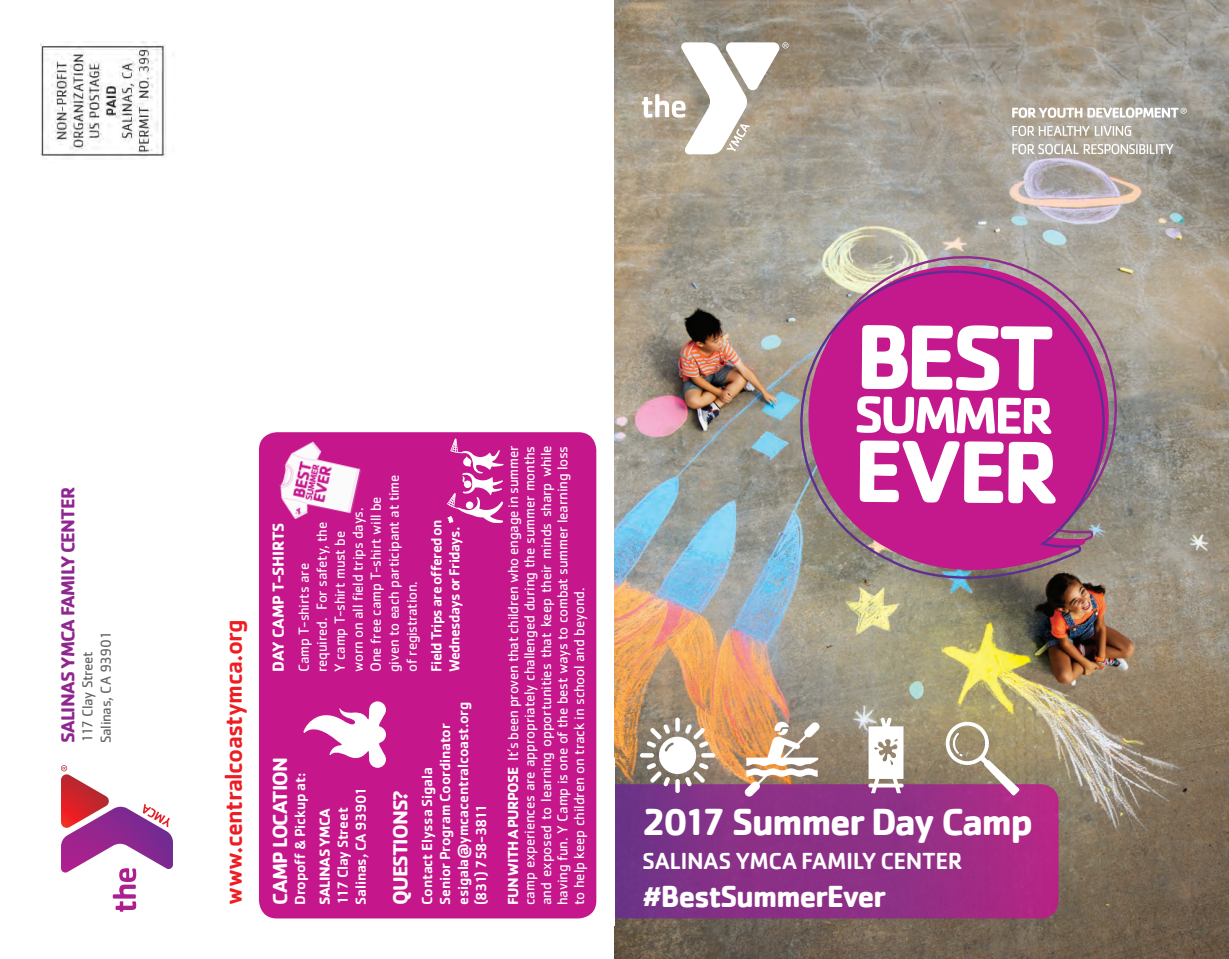
<style>
.page{position:relative;width:1229px;height:959px;background:#fff}
.page>*{position:absolute;margin:0;border:0;box-sizing:border-box;transform-origin:0 0}
.t1{font:700 39px "Cachet";letter-spacing:-.05em;color:#fff}
.t2{font:700 31.5px "Cachet";letter-spacing:-.05em;color:#fff}
.t3{font:500 24.6px "Cachet";letter-spacing:-.025em;color:#ee1d23}
.t4{font:500 24px "Cachet";letter-spacing:-.02em;color:#fff}
.t5{font:700 21px "Cachet";letter-spacing:-.045em;color:#fff}
.t6{font:700 19.5px "Cachet";letter-spacing:-.045em;color:#90268f}
.t7{font:700 16.5px "Cachet";letter-spacing:-.015em;color:#fff}
.t8{font:15px/18px "Cachet";letter-spacing:-.015em;color:#fff}
.t9{font:500 15px/18px "Cachet";letter-spacing:-.015em;color:#fff}
.t10{font:500 15px/18px "Cachet";letter-spacing:-.04em;color:#fff}
.t11{font:15px/18px "Cachet";letter-spacing:-.025em;color:#636366}
.t12{font:700 15px "Cachet";letter-spacing:-.03em;color:#fff}
.s1{font-weight:700}
</style>
<div class="page">
<img style="left:614px;top:0;width:614px;height:958px">
<svg style="left:61px;top:765px;width:112px;height:146px"></svg>
<svg style="left:800px;top:256px;width:309px;height:323px;background:#b24c8e"></svg>
<svg style="left:859px;top:440px;width:196px;height:63px"></svg>
<svg style="left:856px;top:325px;width:196px;height:109px"></svg>
<div style="left:582px;top:784px;width:476px;height:134px;background:linear-gradient(to right,#6e398a,#ad2884);border-radius:18px"></div>
<img style="left:744px;top:721px;width:75px;height:75px">
<svg style="left:868px;top:717px;width:35px;height:76px"></svg>
<div style="left:675px;top:717px;width:5px;height:14px;background:#fff;border-radius:2px"></div>
<div style="left:675px;top:779px;width:5px;height:14px;background:#fff;border-radius:2px"></div>
<svg style="left:640px;top:753px;width:14px;height:4px"></svg>
<svg style="left:701px;top:753px;width:14px;height:4px"></svg>
<svg style="left:646px;top:724px;width:62px;height:62px"></svg>
<div style="left:578px;top:758px;width:36px;height:167px;background:#fff"></div>
<svg style="left:945px;top:721px;width:74px;height:74px;background:#ad9387"></svg>
<div style="left:259px;top:432px;width:337px;height:486px;background:#c5168c;border-radius:18px"></div>
<img style="left:279px;top:441px;width:82px;height:78px">
<svg style="left:303px;top:701px;width:83px;height:66px"></svg>
<svg style="left:447px;top:438px;width:56px;height:85px"></svg>
<img style="left:40px;top:41px;width:126px;height:118px">
<svg style="left:642px;top:42px;width:146px;height:112px"></svg>
<svg style="left:1012px;top:126px;width:119px;height:10px"></svg>
<svg style="left:1012px;top:144px;width:161px;height:10px"></svg>
<svg style="left:1012px;top:107px;width:174px;height:11px"></svg>
<h3 class="t6" style="left:55px;top:743px;width:257px;rotate:-90deg">SALINAS YMCA FAMILY CENTER</h3>
<p class="t11" style="left:78px;top:743px;width:113px;rotate:-90deg">117 Clay Street<br>Salinas, CA 93901</p>
<h3 class="t3" style="left:218px;top:904px;width:287px;rotate:-90deg">www.centralcoastymca.org</h3>
<p class="t7" style="left:268px;top:672px;width:151px;rotate:-90deg">DAY CAMP T-SHIRTS</p>
<p class="t8" style="left:294px;top:672px;width:199px;rotate:-90deg">Camp T-shirts are<br>required. For safety, the<br>Y camp T-shirt must be<br>worn on all field trips days.<br>One free camp T-shirt will be given to each participant at time of registration.</p>
<p class="t10" style="left:427px;top:672px;width:154px;rotate:-90deg">Field Trips are offered on<br>Wednesdays or Fridays.</p>
<h3 class="t5" style="left:266px;top:904px;width:149px;rotate:-90deg">CAMP LOCATION</h3>
<p class="t9" style="left:291px;top:904px;width:133px;rotate:-90deg">Dropoff &amp; Pickup at:</p>
<p class="t9" style="left:333px;top:904px;width:119px;rotate:-90deg">117 Clay Street<br>Salinas, CA 93901</p>
<h3 class="t5" style="left:387px;top:904px;width:116px;rotate:-90deg">QUESTIONS?</h3>
<p class="t12" style="left:315px;top:904px;width:98px;rotate:-90deg">SALINAS YMCA</p>
<p class="t9" style="left:418px;top:904px;width:205px;rotate:-90deg">Contact Elyssa Sigala<br>Senior Program Coordinator esigala@ymcacentralcoast.org (831) 758-3811</p>
<p class="t8" style="left:504px;top:904px;width:460px;line-height:16.5px;text-align:justify;rotate:-90deg"><span class="s1">FUN WITH A PURPOSE</span> It’s been proven that children who engage in summer camp experiences are appropriately challenged during the summer months and exposed to learning opportunities that keep their minds sharp while having fun. Y Camp is one of the best ways to combat summer learning loss to help keep children on track in school and beyond.</p>
<h1 class="t1" style="left:642px;top:796px;width:393px">2017 Summer Day Camp</h1>
<h3 class="t4" style="left:642px;top:846px;width:322px">SALINAS YMCA FAMILY CENTER</h3>
<h2 class="t2" style="left:642px;top:875px;width:246px">#BestSummerEver</h2>
</div>
